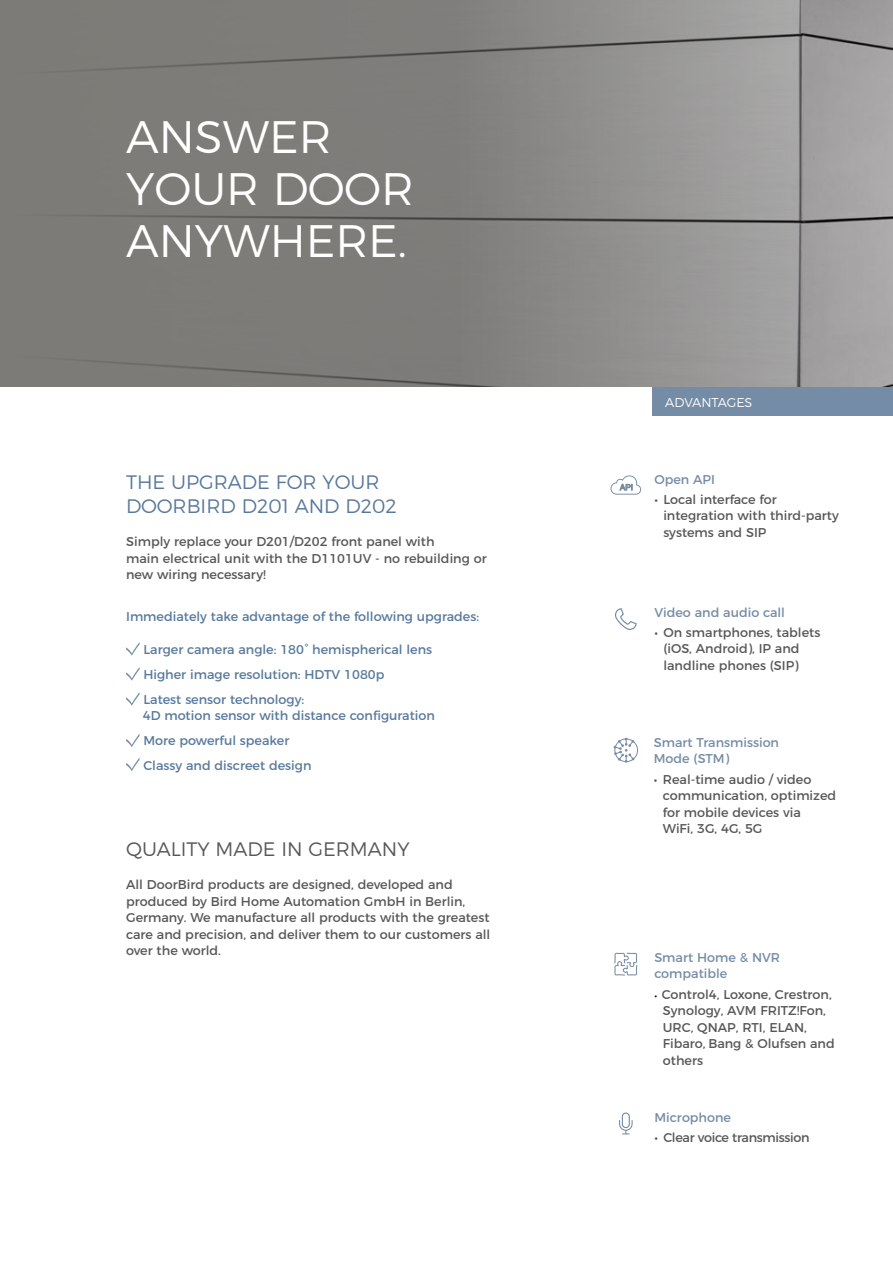
<style>
.page{position:relative;width:893px;height:1263px;background:#fff}
.page>*{position:absolute;margin:0;border:0;box-sizing:border-box;transform-origin:0 0}
.t1{font:300 45.45px/52.1px "Montserrat";color:#fff}
.t2{font:300 19.5px/24px "Montserrat";color:#58799c}
.t3{font:300 19.5px "Montserrat";color:#575756}
.t4{font:12.75px/16.5px "Montserrat";color:#575756}
.t5{font:12.75px/25px "Montserrat";color:#58799c}
.t6{font:12.75px/16.5px "Montserrat";color:#758ca6}
.t7{font:12.75px "Montserrat";letter-spacing:-.025em;color:#575756}
.t8{font:300 12.75px "Montserrat";color:#fff}
.s1{font-size:9.75px;color:#000}
</style>
<div class="page">
<div style="left:653px;top:387px;width:240px;height:29px;background:#758ca6"></div>
<svg style="left:126px;top:642px;width:14px;height:14px"></svg>
<svg style="left:126px;top:667px;width:14px;height:14px"></svg>
<svg style="left:126px;top:692px;width:14px;height:14px"></svg>
<svg style="left:126px;top:734px;width:14px;height:13px"></svg>
<svg style="left:126px;top:757px;width:14px;height:14px"></svg>
<svg style="left:634px;top:741px;width:4px;height:19px"></svg>
<div style="left:614px;top:738px;width:24px;height:24px;border:1px solid #768ca4;border-radius:50%"></div>
<svg style="left:614px;top:738px;width:20px;height:25px"></svg>
<svg style="left:615px;top:608px;width:22px;height:22px"></svg>
<svg style="left:614px;top:953px;width:23px;height:23px"></svg>
<svg style="left:610px;top:475px;width:31px;height:20px"></svg>
<svg style="left:0;top:0;width:893px;height:387px;background:#888785"></svg>
<div style="left:622px;top:1112px;width:8px;height:16px;border:1px solid #768ca4;border-radius:3px"></div>
<svg style="left:619px;top:1120px;width:14px;height:14px"></svg>
<h1 class="t1" style="left:126px;top:107px;width:289px">ANSWER<br>YOUR DOOR<br>ANYWHERE.</h1>
<h2 class="t2" style="left:126px;top:468px;width:272px">THE UPGRADE FOR YOUR<br>DOORBIRD D201 AND D202</h2>
<p class="t4" style="left:126px;top:532px;width:362px">Simply replace your D201/D202 front panel with<br>main electrical unit with the D1101UV - no rebuilding or new wiring necessary!</p>
<p class="t5" style="left:126px;top:602px;width:355px">Immediately take advantage of the following upgrades:</p>
<p class="t5" style="left:143px;top:635px;width:290px">Larger camera angle: 180° hemispherical lens<br>Higher image resolution: HDTV 1080p<br>Latest sensor technology:</p>
<p class="t5" style="left:143px;top:702px;width:294px">4D motion sensor with distance configuration<br>More powerful speaker<br>Classy and discreet design</p>
<h2 class="t3" style="left:126px;top:834px;width:285px">QUALITY MADE IN GERMANY</h2>
<p class="t4" style="left:126px;top:875px;width:366px">All DoorBird products are designed, developed and produced by Bird Home Automation GmbH in Berlin, Germany. We manufacture all products with the greatest care and precision, and deliver them to our customers all over the world.</p>
<p class="t8" style="left:665px;top:392px;width:89px">ADVANTAGES</p>
<p class="t6" style="left:654px;top:470px;width:62px">Open API</p>
<p class="t4" style="left:663px;top:490px;width:177px;text-indent:-9px">• Local interface for integration with third-party systems and SIP</p>
<p class="t6" style="left:654px;top:603px;width:132px">Video and audio call</p>
<p class="t4" style="left:663px;top:623px;width:159px;text-indent:-9px">• On smartphones, tablets (iOS, Android), IP and landline phones (SIP)</p>
<p class="t6" style="left:654px;top:733px;width:127px">Smart Transmission<br>Mode (STM)</p>
<p class="t4" style="left:663px;top:770px;width:175px;text-indent:-9px">• Real-time audio / video communication, optimized for mobile devices via<br>WiFi, 3G, 4G, 5G</p>
<p class="t6" style="left:654px;top:948px;width:127px">Smart Home &amp; NVR compatible</p>
<p class="t4" style="left:663px;top:985px;width:173px;text-indent:-9px"><span class="s1">•</span> Control4, Loxone, Crestron,<br>Synology, AVM FRITZ!Fon,<br>URC, QNAP, RTI, ELAN,<br>Fibaro, Bang &amp; Olufsen and others</p>
<p class="t6" style="left:654px;top:1108px;width:78px">Microphone</p>
<p class="t7" style="left:654px;top:1127px;width:157px">• Clear voice transmission</p>
</div>
